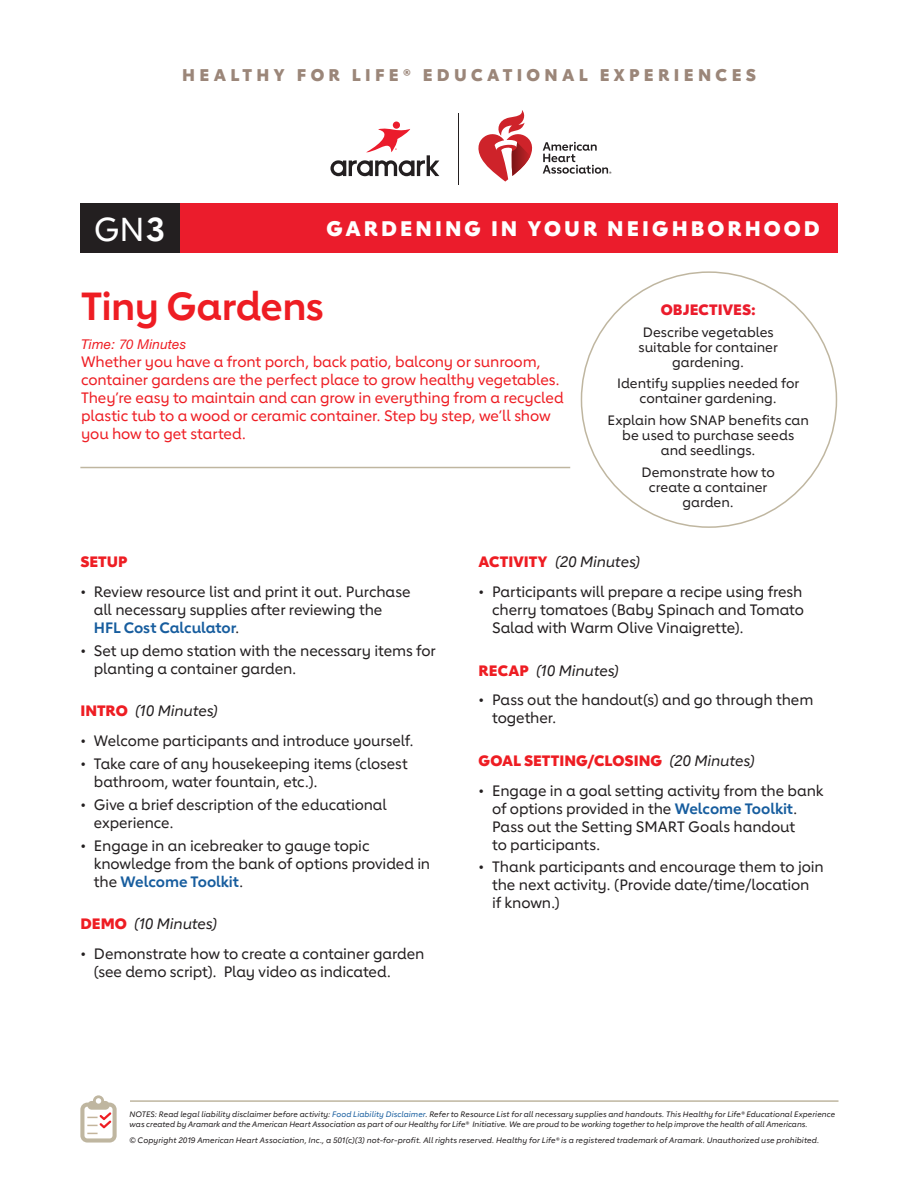
<style>
.page{position:relative;width:918px;height:1188px;background:#fff}
.page>*{position:absolute;margin:0;border:0;box-sizing:border-box;transform-origin:0 0}
.Lesson_Title{font:700 39px "Lub Dub";letter-spacing:-.015em;color:#ee1d23}
.t1{font:500 33px "Lub Dub";color:#fff}
.t2{font:800 21px "Lub Dub";letter-spacing:.145em;color:#fff}
.t3{font:800 16.8px "Lub Dub";letter-spacing:.255em;color:#9b8679}
.Bullet{font:500 15px/18px "Lub Dub";letter-spacing:-.005em;color:#231f20}
.overview{font:500 15px/18px "Lub Dub";letter-spacing:-.005em;color:#ee1d23}
.SUBHEAD{font:italic 500 15px "Lub Dub";letter-spacing:-.01em;color:#231f20}
.SUBHEAD-2{font:800 15px "Lub Dub";letter-spacing:.005em;color:#ee1d23}
.t4{font:800 15px "Lub Dub";letter-spacing:.005em;color:#eb1c2c}
.Objectives{font:500 13.5px/15px "Lub Dub";color:#231f20;text-align:center}
.Time{font:italic 13.5px "Helvetica Neue";letter-spacing:.015em;color:#ee1d23}
.overview-2{font:italic 500 7.8px/10.5px "Lub Dub";letter-spacing:.01em;color:#231f20}
.s1{font-weight:700}
.s2{font-weight:700;color:#175d9e}
.s3{font-weight:800;font-style:normal;color:#ee1d23}
.s4{font-weight:500;font-style:italic;color:#231f20}
.s5{color:#175d9e}
</style>
<div class="page">
<div style="left:164px;top:203px;width:674px;height:50px;background:#eb1c2c"></div>
<div style="left:80px;top:203px;width:100px;height:50px;background:#231f20"></div>
<hr style="left:459px;top:113px;width:1px;height:71px;background:#231f20">
<svg style="left:543px;top:142px;width:68px;height:32px"></svg>
<svg style="left:478px;top:110px;width:55px;height:72px"></svg>
<svg style="left:330px;top:122px;width:109px;height:54px"></svg>
<hr style="left:80px;top:467px;width:490px;height:1px;background:#bfb6a0">
<hr style="left:130px;top:1100px;width:708px;height:2px;background:#bfb6a0">
<svg style="left:80px;top:1095px;width:37px;height:48px"></svg>
<p class="t3" style="left:182px;top:64px;width:575px">HEALTHY FOR LIFE® EDUCATIONAL EXPERIENCES</p>
<h2 class="t1" style="left:94px;top:209px;width:73px">GN<span class="s1">3</span></h2>
<p class="t2" style="left:327px;top:215px;width:495px">GARDENING IN YOUR NEIGHBORHOOD</p>
<h1 class="Lesson_Title" style="left:81px;top:282px;width:244px">Tiny Gardens</h1>
<p class="Time" style="left:81px;top:336px;width:107px">Time: 70 Minutes</p>
<p class="overview" style="left:81px;top:353px;width:484px">Whether you have a front porch, back patio, balcony or sunroom, container gardens are the perfect place to grow healthy vegetables.<br>They’re easy to maintain and can grow in everything from a recycled plastic tub to a wood or ceramic container. Step by step, we’ll show you how to get started.</p>
<p class="t4" style="left:661px;top:300px;width:97px">OBJECTIVES:</p>
<p class="Objectives" style="left:639px;top:324px;width:141px">Describe vegetables suitable for container gardening.</p>
<p class="Objectives" style="left:617px;top:376px;width:184px">Identify supplies needed for container gardening.</p>
<p class="Objectives" style="left:607px;top:413px;width:203px">Explain how SNAP benefits can be used to purchase seeds and seedlings.</p>
<p class="Objectives" style="left:641px;top:465px;width:135px">Demonstrate how to create a container garden.</p>
<p class="SUBHEAD-2" style="left:80px;top:553px;width:49px">SETUP</p>
<p class="Bullet" style="left:94px;top:582px;width:318px;text-indent:-14px">• Review resource list and print it out. Purchase all necessary supplies after reviewing the<br><span class="s2">HFL Cost Calculator</span>.</p>
<p class="Bullet" style="left:94px;top:641px;width:343px;text-indent:-14px">• Set up demo station with the necessary items for planting a container garden.</p>
<p class="SUBHEAD" style="left:80px;top:702px;width:139px"><span class="s3">INTRO</span> (10 Minutes)</p>
<p class="Bullet" style="left:80px;top:732px;width:335px">• Welcome participants and introduce yourself.</p>
<p class="Bullet" style="left:94px;top:754px;width:315px;text-indent:-14px">• Take care of any housekeeping items (closest bathroom, water fountain, etc.).</p>
<p class="Bullet" style="left:94px;top:795px;width:294px;text-indent:-14px">• Give a brief description of the educational experience.</p>
<p class="Bullet" style="left:94px;top:836px;width:338px;text-indent:-14px">• Engage in an icebreaker to gauge topic knowledge from the bank of options provided in the <span class="s2">Welcome Toolkit</span>.</p>
<p class="SUBHEAD" style="left:80px;top:915px;width:138px"><span class="s3">DEMO</span> (10 Minutes)</p>
<p class="Bullet" style="left:94px;top:945px;width:332px;text-indent:-14px">• Demonstrate how to create a container garden (see demo script). Play video as indicated.</p>
<p class="SUBHEAD" style="left:479px;top:553px;width:163px"><span class="s3">ACTIVITY</span> (20 Minutes)</p>
<p class="Bullet" style="left:492px;top:582px;width:313px;text-align:justify;text-indent:-14px">• Participants will prepare a recipe using fresh cherry tomatoes (Baby Spinach and Tomato Salad with Warm Olive Vinaigrette).</p>
<p class="SUBHEAD" style="left:479px;top:661px;width:142px"><span class="s3">RECAP</span> (10 Minutes)</p>
<p class="Bullet" style="left:492px;top:691px;width:323px;text-indent:-14px">• Pass out the handout(s) and go through them together.</p>
<p class="SUBHEAD-2" style="left:479px;top:751px;width:278px">GOAL SETTING/CLOSING <span class="s4">(20 Minutes)</span></p>
<p class="Bullet" style="left:492px;top:781px;width:333px;text-indent:-14px">• Engage in a goal setting activity from the bank of options provided in the <span class="s2">Welcome Toolkit</span>.<br>Pass out the Setting SMART Goals handout<br>to participants.</p>
<p class="Bullet" style="left:492px;top:858px;width:333px;text-indent:-14px">• Thank participants and encourage them to join the next activity. (Provide date/time/location<br>if known.)</p>
<p class="overview-2" style="left:130px;top:1109px;width:707px">NOTES: Read legal liability disclaimer before activity: <span class="s5">Food Liability Disclaimer</span>. Refer to Resource List for all necessary supplies and handouts. This Healthy for Life® Educational Experience was created by Aramark and the American Heart Association as part of our Healthy for Life® Initiative. We are proud to be working together to help improve the health of all Americans.</p>
<p class="overview-2" style="left:130px;top:1135px;width:691px">© Copyright 2019 American Heart Association, Inc., a 501(c)(3) not-for-profit. All rights reserved. Healthy for Life® is a registered trademark of Aramark. Unauthorized use prohibited.</p>
</div>
